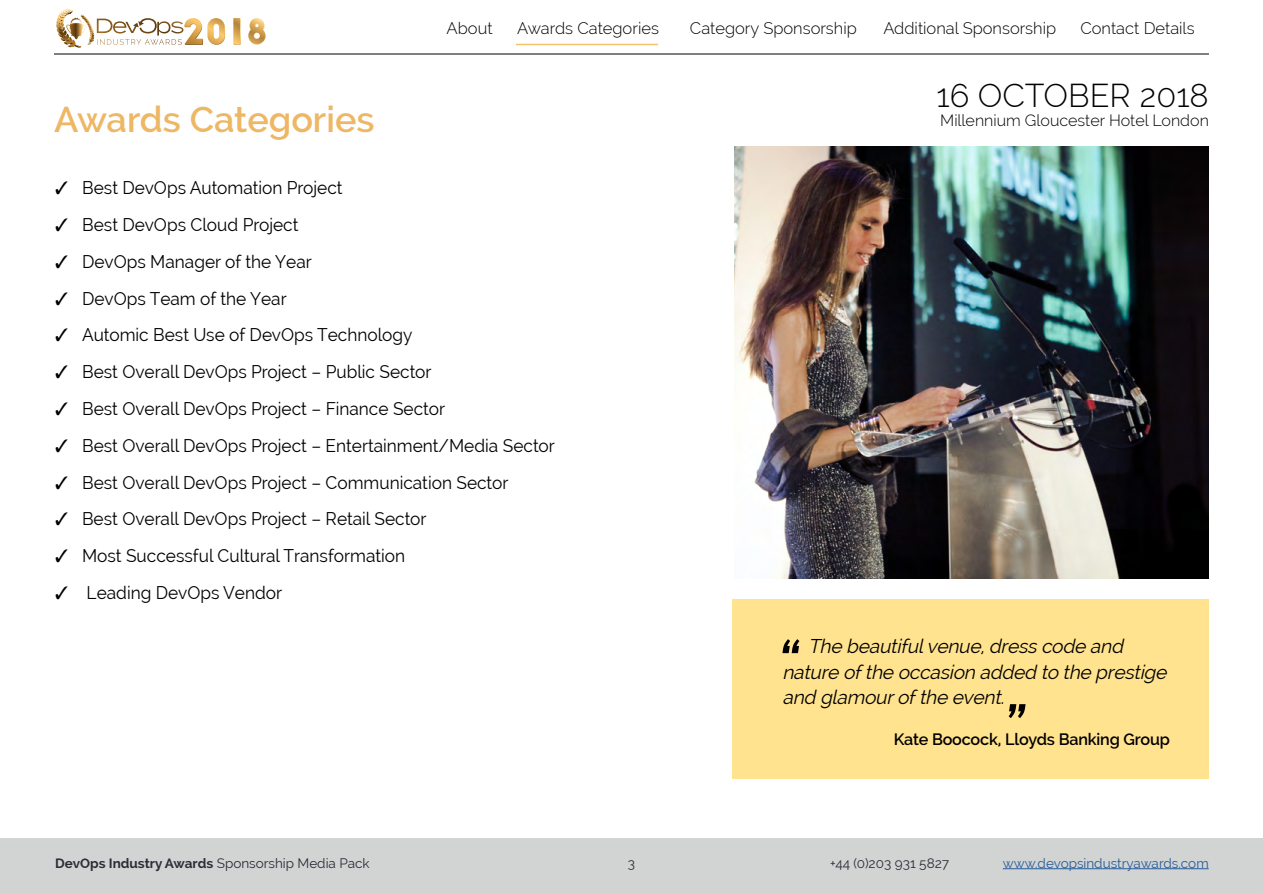
<style>
.page{position:relative;width:1263px;height:893px;background:#fff}
.page>*{position:absolute;margin:0;border:0;box-sizing:border-box;transform-origin:0 0}
.t1{font:600 36px "Raleway";color:#edb765}
.t2{font:300 32.4px "Raleway";color:#000}
.t3{font:italic 19.5px/25.5px "Raleway";color:#000}
.t4{font:18px "Raleway";color:#000;scale:.96 1}
.t5{font:300 16.5px "Raleway";color:#000}
.t6{font:600 16.5px "Raleway";letter-spacing:-.01em;color:#000}
.t7{font:300 16.05px "Raleway";color:#000}
.t8{font:700 13.5px "Raleway";color:#2b2c36}
.t9{font:13.5px "Raleway";color:#275b9b}
.t10{font:13.5px "Raleway";color:#2b2c36}
.s1{font-weight:400}
</style>
<div class="page">
<div style="left:0;top:839px;width:1263px;height:54px;background:#d1d4d3"></div>
<hr style="left:1003px;top:868px;width:206px;height:1px;background:#275b9b">
<svg style="left:56px;top:9px;width:210px;height:39px"></svg>
<hr style="left:54px;top:54px;width:1155px;height:1px;background:#000">
<hr style="left:516px;top:44px;width:142px;height:1px;background:#f8c36d">
<div style="left:733px;top:600px;width:476px;height:179px;background:#ffe38f"></div>
<svg style="left:782px;top:639px;width:17px;height:14px"></svg>
<svg style="left:1009px;top:704px;width:16px;height:14px"></svg>
<img style="left:734px;top:147px;width:475px;height:431px">
<h1 class="t1" style="left:54px;top:98px;width:322px">Awards Categories</h1>
<p class="t5" style="left:447px;top:18px;width:48px">About</p>
<p class="t5" style="left:517px;top:18px;width:143px">Awards Categories</p>
<p class="t5" style="left:690px;top:18px;width:168px">Category Sponsorship</p>
<p class="t5" style="left:883px;top:18px;width:174px">Additional Sponsorship</p>
<p class="t5" style="left:1080px;top:18px;width:116px">Contact Details</p>
<h2 class="t2" style="left:936px;top:77px;width:274px">16 OCTOBER 2018</h2>
<p class="t7" style="left:940px;top:111px;width:270px">Millennium Gloucester Hotel London</p>
<p class="t4" style="left:55px;top:178px;width:301px">✓ Best DevOps Automation Project</p>
<p class="t4" style="left:55px;top:214px;width:255px">✓ Best DevOps Cloud Project</p>
<p class="t4" style="left:55px;top:251px;width:269px">✓ DevOps Manager of the Year</p>
<p class="t4" style="left:55px;top:288px;width:243px">✓ ✓DevOps Team of the Year</p>
<p class="t4" style="left:55px;top:325px;width:374px">✓ ✓Automic Best Use of DevOps Technology</p>
<p class="t4" style="left:55px;top:361px;width:394px">✓ ✓Best Overall DevOps Project – Public Sector</p>
<p class="t4" style="left:55px;top:398px;width:408px">✓ ✓Best Overall DevOps Project – Finance Sector</p>
<p class="t4" style="left:55px;top:435px;width:522px">✓ ✓Best Overall DevOps Project – Entertainment/Media Sector</p>
<p class="t4" style="left:55px;top:472px;width:474px">✓ ✓Best Overall DevOps Project – Communication Sector</p>
<p class="t4" style="left:55px;top:508px;width:388px">✓ ✓Best Overall DevOps Project – Retail Sector</p>
<p class="t4" style="left:55px;top:545px;width:366px">✓ Most Successful Cultural Transformation</p>
<p class="t4" style="left:55px;top:582px;width:238px">✓ ✓ Leading DevOps Vendor</p>
<p class="t3" style="left:782px;top:633px;width:390px;text-indent:26px">The beautifulvenue,dresscode and nature ofthe occasion added to the prestige and glamourofthe event.</p>
<p class="t6" style="left:894px;top:729px;width:278px">Kate Boocock, Lloyds Banking Group</p>
<p class="t8" style="left:55px;top:855px;width:316px">DevOps Industry Awards <span class="s1">Sponsorship Media Pack</span></p>
<p class="t10" style="left:628px;top:855px;width:9px">3</p>
<p class="t10" style="left:830px;top:855px;width:121px">+44 (0)203 931 5827</p>
<p class="t9" style="left:1003px;top:855px;width:207px">www.devopsindustryawards.com</p>
</div>
